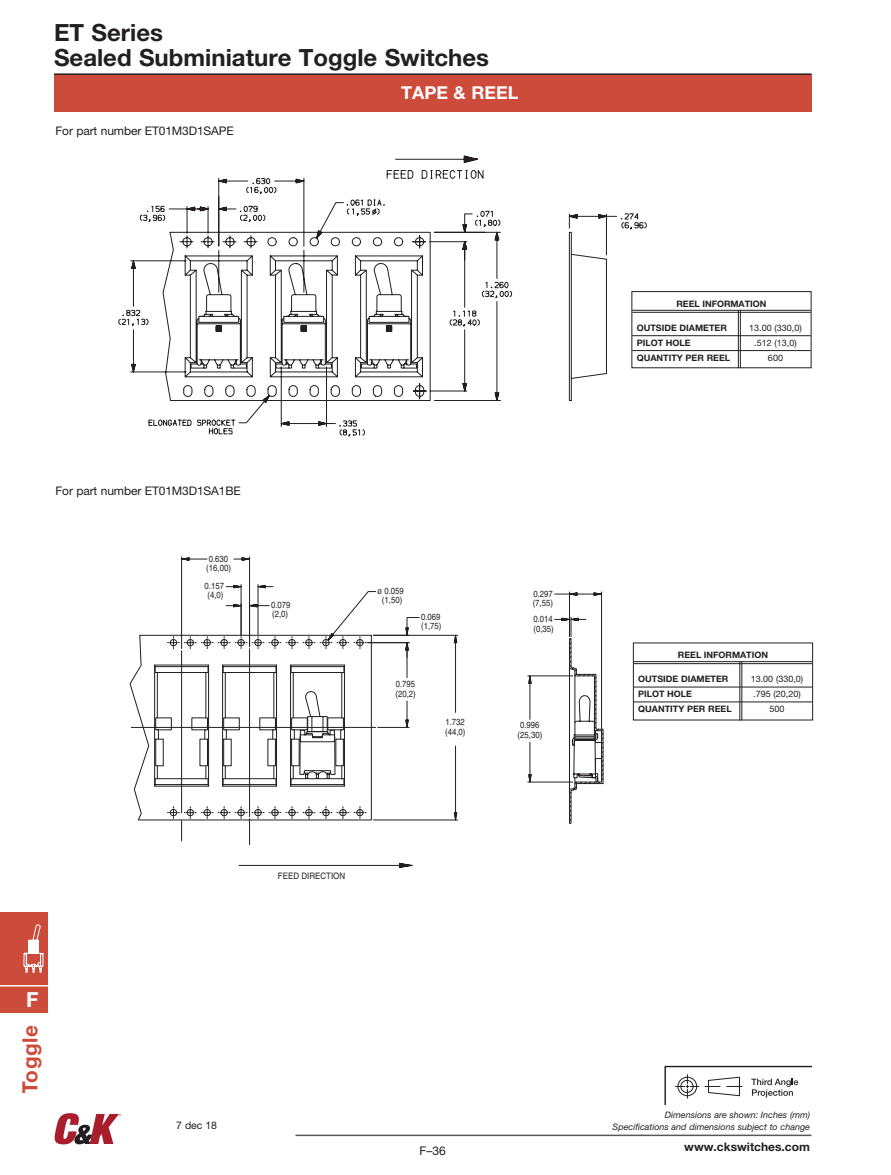
<style>
.page{position:relative;width:891px;height:1175px;background:#fff}
.page>*{position:absolute;margin:0;border:0;box-sizing:border-box;transform-origin:0 0}
.t1{font:700 23.7px/25.2px "Helvetica Neue LT Std";color:#231f20}
.t2{font:700 21px "Helvetica Neue";letter-spacing:.03em;color:#cd4b3b}
.t3{font:700 20.7px "Helvetica Neue";color:#fff}
.t4{font:700 17.85px "Helvetica Neue LT Std";color:#fff}
.t5{font:12px "Helvetica Neue LT Std";color:#231f20}
.t6{font:11.85px "Helvetica Neue LT Std";letter-spacing:-.01em;color:#231f20}
.t7{font:700 11.85px "Helvetica Neue LT Std";color:#231f20}
.t8{font:10.5px "Helvetica Neue LT Std";color:#231f20}
.t9{font:700 8.85px "Helvetica Neue LT Std";color:#231f20}
.t10{font:8.85px/9.6px "Helvetica";color:#231f20;scale:.87 1}
.t11{font:italic 8.85px/11.9px "Helvetica Neue LT Std";color:#231f20;text-align:right}
.t12{font:8.85px "Helvetica Neue LT Std";color:#231f20}
.t13{font:8.85px "Helvetica";color:#231f20;scale:.9 1}
.t14{font:8.85px/8.9px "Helvetica";color:#231f20;text-align:center;scale:.88 1}
</style>
<div class="page">
<div style="left:0;top:912px;width:47px;height:101px;background:#cd4b3b"></div>
<hr style="left:0;top:985px;width:47px;height:1px;background:#fff">
<svg style="left:23px;top:924px;width:21px;height:49px"></svg>
<hr style="left:296px;top:1134px;width:516px;height:2px;background:#57585a">
<svg style="left:55px;top:1113px;width:66px;height:31px"></svg>
<svg style="left:664px;top:1065px;width:148px;height:39px"></svg>
<div style="left:54px;top:74px;width:758px;height:37px;background:#cd4b3b"></div>
<svg style="left:118px;top:156px;width:529px;height:280px"></svg>
<hr style="left:632px;top:310px;width:179px;height:1px;background:#231f20">
<hr style="left:632px;top:312px;width:179px;height:1px;background:#231f20">
<hr style="left:632px;top:335px;width:179px;height:1px;background:#231f20">
<hr style="left:632px;top:350px;width:179px;height:1px;background:#231f20">
<div style="left:632px;top:291px;width:180px;height:77px;border:1px solid #231f20"></div>
<hr style="left:740px;top:310px;width:1px;height:58px;background:#231f20">
<hr style="left:738px;top:310px;width:1px;height:58px;background:#231f20">
<svg style="left:399px;top:866px;width:13px;height:2px"></svg>
<svg style="left:130px;top:681px;width:283px;height:185px"></svg>
<svg style="left:131px;top:556px;width:282px;height:288px"></svg>
<svg style="left:327px;top:591px;width:245px;height:233px"></svg>
<svg style="left:527px;top:591px;width:77px;height:230px"></svg>
<hr style="left:555px;top:593px;width:47px;height:1px;background:#231f20">
<hr style="left:634px;top:661px;width:178px;height:1px;background:#231f20">
<hr style="left:634px;top:663px;width:178px;height:1px;background:#231f20">
<hr style="left:634px;top:686px;width:178px;height:1px;background:#231f20">
<hr style="left:634px;top:701px;width:178px;height:1px;background:#231f20">
<div style="left:633px;top:642px;width:180px;height:78px;border:1px solid #231f20"></div>
<hr style="left:741px;top:661px;width:1px;height:59px;background:#231f20">
<hr style="left:739px;top:661px;width:1px;height:59px;background:#231f20">
<hr style="left:54px;top:73px;width:758px;height:2px;background:#231f20">
<h1 class="t1" style="left:54px;top:19px;width:437px">ET Series<br>Sealed Subminiature Toggle Switches</h1>
<h3 class="t4" style="left:401px;top:81px;width:119px">TAPE &amp; REEL</h3>
<h3 class="t6" style="left:56px;top:124px;width:180px">For part number ET01M3D1SAPE</h3>
<h3 class="t6" style="left:56px;top:484px;width:187px">For part number ET01M3D1SA1BE</h3>
<p class="t10" style="left:206px;top:554px;width:30px;line-height:8.9px">0.630 (16,00)</p>
<p class="t10" style="left:205px;top:582px;width:24px;line-height:8.9px;text-align:center">0.157 (4,0)</p>
<p class="t10" style="left:271px;top:601px;width:24px;line-height:8.9px">0.079 (2,0)</p>
<p class="t14" style="left:377px;top:586px;width:32px">ø 0.059 (1,50)</p>
<p class="t10" style="left:421px;top:612px;width:25px;line-height:8.9px">0.069 (1,75)</p>
<p class="t10" style="left:395px;top:679px;width:25px">0.795 (20,2)</p>
<p class="t10" style="left:445px;top:717px;width:25px">1.732 (44,0)</p>
<h3 class="t3" style="left:26px;top:987px;width:14px">F</h3>
<h2 class="t2" style="left:17px;top:1093px;width:70px;rotate:-90deg">Toggle</h2>
<p class="t13" style="left:278px;top:870px;width:76px">FEED DIRECTION</p>
<p class="t8" style="left:176px;top:1118px;width:42px">7 dec 18</p>
<h3 class="t5" style="left:420px;top:1143px;width:28px">F–36</h3>
<p class="t10" style="left:533px;top:589px;width:25px">0.297 (7,55)</p>
<p class="t10" style="left:533px;top:614px;width:25px">0.014 (0,35)</p>
<p class="t10" style="left:518px;top:720px;width:30px">0.996 (25,30)</p>
<p class="t9" style="left:676px;top:298px;width:92px">REEL INFORMATION</p>
<p class="t9" style="left:637px;top:322px;width:92px">OUTSIDE DIAMETER</p>
<p class="t12" style="left:749px;top:322px;width:54px">13.00 (330,0)</p>
<p class="t9" style="left:637px;top:337px;width:55px">PILOT HOLE</p>
<p class="t12" style="left:754px;top:337px;width:44px">.512 (13,0)</p>
<p class="t9" style="left:637px;top:352px;width:95px">QUANTITY PER REEL</p>
<p class="t12" style="left:768px;top:352px;width:17px">600</p>
<p class="t9" style="left:678px;top:649px;width:92px">REEL INFORMATION</p>
<p class="t9" style="left:638px;top:673px;width:92px">OUTSIDE DIAMETER</p>
<p class="t12" style="left:751px;top:673px;width:54px">13.00 (330,0)</p>
<p class="t9" style="left:638px;top:688px;width:55px">PILOT HOLE</p>
<p class="t12" style="left:753px;top:688px;width:49px">.795 (20,20)</p>
<p class="t9" style="left:638px;top:703px;width:95px">QUANTITY PER REEL</p>
<p class="t12" style="left:769px;top:703px;width:17px">500</p>
<p class="t11" style="left:613px;top:1108px;width:199px">Dimensions are shown: Inches (mm)<br>Specifications and dimensions subject to change</p>
<h3 class="t7" style="left:684px;top:1139px;width:127px">www.ckswitches.com</h3>
</div>
